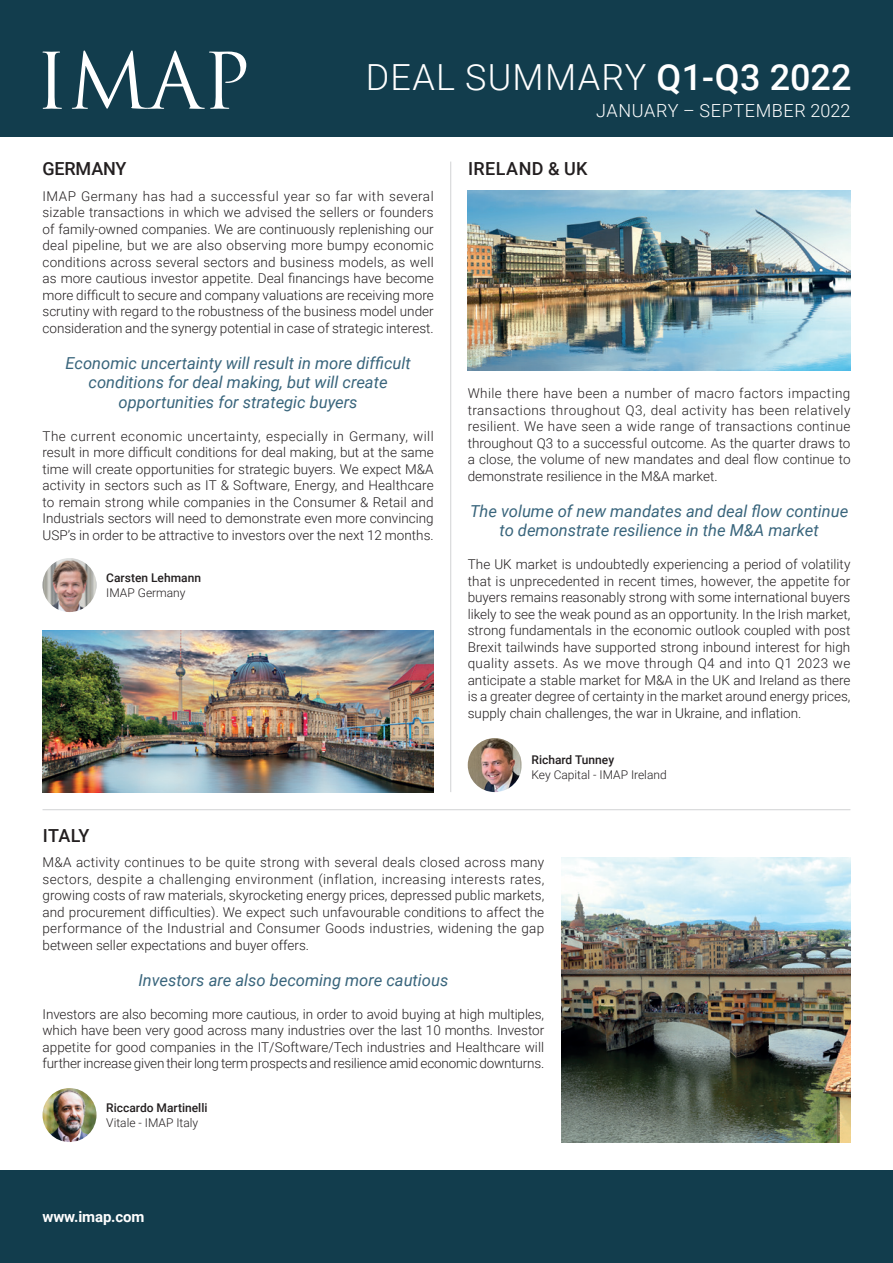
<style>
.page{position:relative;width:893px;height:1263px;background:#fff}
.page>*{position:absolute;margin:0;border:0;box-sizing:border-box;transform-origin:0 0}
.SECCIÓ{font:300 36px "Roboto";letter-spacing:.035em;color:#fff}
.SECCIÓ-2{font:300 18px "Roboto";letter-spacing:.035em;color:#fff}
.t1{font:500 18px "Roboto";letter-spacing:.01em;color:#231f20}
.t2{font:500 18px "Roboto";letter-spacing:-.01em;color:#231f20}
.t3{font:italic 16.5px/19.5px "Roboto";color:#39657c;text-align:center}
.Text_general{font:700 15px "Roboto";letter-spacing:-.01em;color:#fff}
.t4{font:300 13.5px/16.5px "Roboto";color:#231f20;text-align:justify}
.t5{font:300 12px "Roboto";color:#231f20}
.t6{font:500 12px "Roboto";color:#231f20}
.s1{font-weight:500}
</style>
<div class="page">
<div style="left:0;top:1170px;width:893px;height:93px;background:#123d4d"></div>
<div style="left:0;top:0;width:893px;height:136px;background:#123d4d"></div>
<svg style="left:43px;top:52px;width:19px;height:57px"></svg>
<svg style="left:72px;top:50px;width:174px;height:59px"></svg>
<hr style="left:43px;top:809px;width:807px;height:1px;background:#d1d2d4">
<hr style="left:450px;top:162px;width:1px;height:630px;background:#d1d2d4">
<img style="left:43px;top:630px;width:391px;height:162px">
<img style="left:468px;top:191px;width:382px;height:179px">
<img style="left:561px;top:857px;width:289px;height:285px">
<img style="left:43px;top:1088px;width:54px;height:54px;border-radius:27px">
<img style="left:468px;top:738px;width:54px;height:54px;border-radius:27px">
<img style="left:43px;top:558px;width:54px;height:54px;border-radius:27px">
<p class="SECCIÓ" style="left:366px;top:52px;width:487px">DEAL SUMMARY <span class="s1">Q1-Q3 2022</span></p>
<p class="SECCIÓ-2" style="left:596px;top:98px;width:256px">JANUARY – SEPTEMBER 2022</p>
<p class="t2" style="left:43px;top:156px;width:85px">GERMANY</p>
<p class="t1" style="left:468px;top:156px;width:121px">IRELAND &amp; UK</p>
<p class="t4" style="left:43px;top:187px;width:393px">IMAP Germany has had a successful year so far with several sizable transactions in which we advised the sellers or founders of family-owned companies. We are continuously replenishing our deal pipeline, but we are also observing more bumpy economic conditions across several sectors and business models, as well as more cautious investor appetite. Deal financings have become more difficult to secure and company valuations are receiving more scrutiny with regard to the robustness of the business model under consideration and the synergy potential in case of strategic interest.</p>
<p class="t3" style="left:66px;top:353px;width:347px">Economic uncertainty will result in more difficult conditions for deal making, but will create opportunities for strategic buyers</p>
<p class="t4" style="left:43px;top:427px;width:393px">The current economic uncertainty, especially in Germany, will result in more difficult conditions for deal making, but at the same time will create opportunities for strategic buyers. We expect M&amp;A activity in sectors such as IT &amp; Software, Energy, and Healthcare to remain strong while companies in the Consumer &amp; Retail and Industrials sectors will need to demonstrate even more convincing USP’s in order to be attractive to investors over the next 12 months.</p>
<p class="t6" style="left:106px;top:569px;width:96px">Carsten Lehmann</p>
<p class="t5" style="left:106px;top:584px;width:81px">IMAP Germany</p>
<p class="t4" style="left:468px;top:384px;width:384px">While there have been a number of macro factors impacting transactions throughout Q3, deal activity has been relatively resilient. We have seen a wide range of transactions continue throughout Q3 to a successful outcome. As the quarter draws to a close, the volume of new mandates and deal flow continue to demonstrate resilience in the M&amp;A market.</p>
<p class="t3" style="left:470px;top:500px;width:380px">The volume of new mandates and deal flow continue to demonstrate resilience in the M&amp;A market</p>
<p class="t4" style="left:468px;top:555px;width:384px">The UK market is undoubtedly experiencing a period of volatility that is unprecedented in recent times, however, the appetite for buyers remains reasonably strong with some international buyers likely to see the weak pound as an opportunity. In the Irish market, strong fundamentals in the economic outlook coupled with post Brexit tailwinds have supported strong inbound interest for high quality assets. As we move through Q4 and into Q1 2023 we anticipate a stable market for M&amp;A in the UK and Ireland as there is a greater degree of certainty in the market around energy prices, supply chain challenges, the war in Ukraine, and inflation.</p>
<p class="t6" style="left:531px;top:751px;width:84px">Richard Tunney</p>
<p class="t5" style="left:531px;top:766px;width:137px">Key Capital - IMAP Ireland</p>
<p class="t1" style="left:43px;top:822px;width:48px">ITALY</p>
<p class="t4" style="left:43px;top:854px;width:503px">M&amp;A activity continues to be quite strong with several deals closed across many sectors, despite a challenging environment (inflation, increasing interests rates, growing costs of raw materials, skyrocketing energy prices, depressed public markets, and procurement difficulties). We expect such unfavourable conditions to affect the performance of the Industrial and Consumer Goods industries, widening the gap between seller expectations and buyer offers.</p>
<p class="t3" style="left:139px;top:969px;width:311px">Investors are also becoming more cautious</p>
<p class="t4" style="left:43px;top:1005px;width:503px">Investors are also becoming more cautious, in order to avoid buying at high multiples, which have been very good across many industries over the last 10 months. Investor appetite for good companies in the IT/Software/Tech industries and Healthcare will further increase given their long term prospects and resilience amid economic downturns.</p>
<p class="t6" style="left:106px;top:1099px;width:103px">Riccardo Martinelli</p>
<p class="t5" style="left:106px;top:1114px;width:93px">Vitale - IMAP Italy</p>
<p class="Text_general" style="left:43px;top:1206px;width:103px">www.imap.com</p>
</div>
